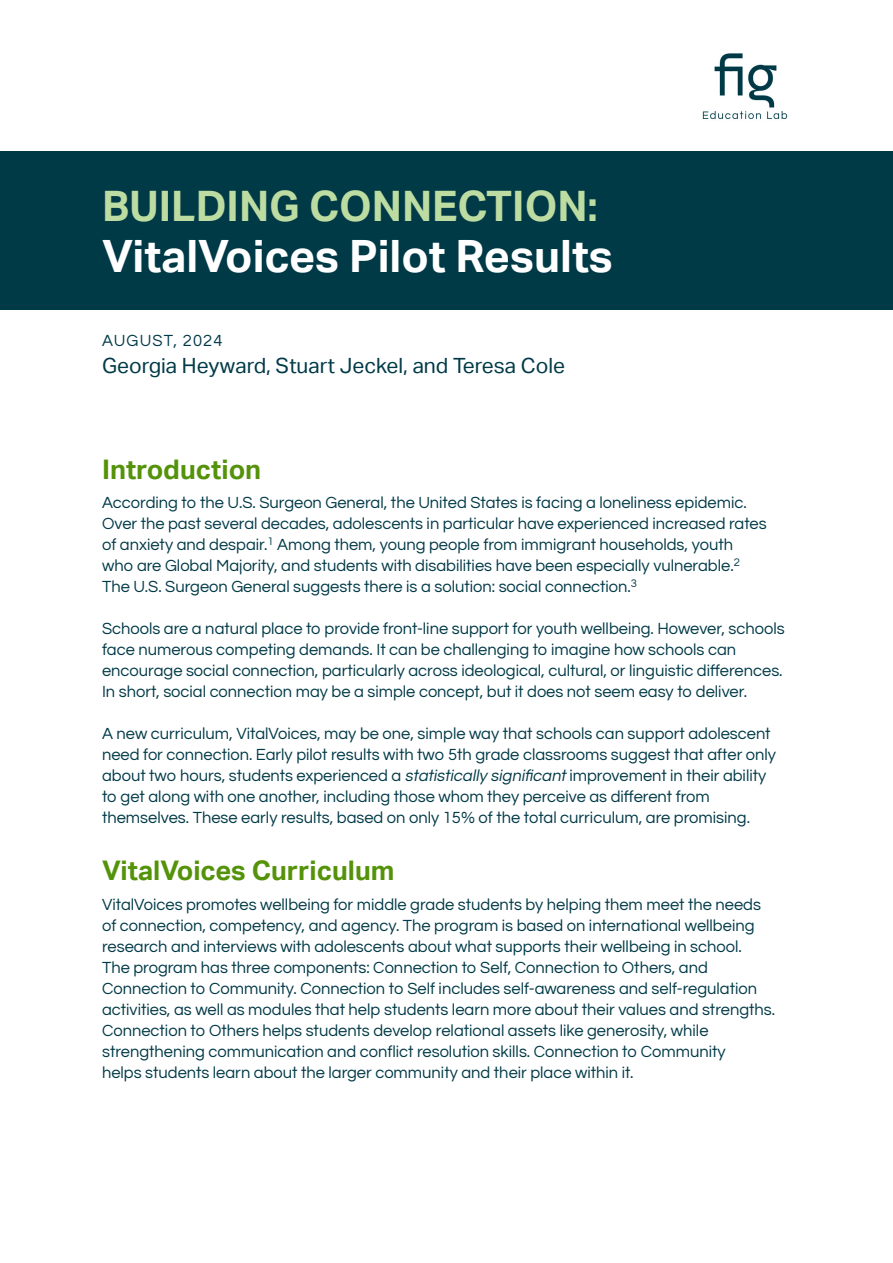
<style>
.page{position:relative;width:893px;height:1263px;background:#fff}
.page>*{position:absolute;margin:0;border:0;box-sizing:border-box;transform-origin:0 0}
.t1{font:700 44.55px "Aktiv Grotesk";color:#fff}
.t2{font:700 42px "Aktiv Grotesk";color:#bddca2}
.t3{font:700 27px "Aktiv Grotesk";color:#549309}
.t4{font:21px "Aktiv Grotesk";color:#003a47}
.t5{font:16.5px/21px "Questrial";color:#003a47}
.t6{font:16.5px "Questrial";letter-spacing:.07em;color:#003a47}
.s1{font-style:italic}
</style>
<div class="page">
<div style="left:0;top:151px;width:893px;height:158px;background:#003a47"></div>
<img style="left:702px;top:53px;width:86px;height:67px">
<h2 class="t2" style="left:102px;top:181px;width:497px">BUILDING CONNECTION:</h2>
<h1 class="t1" style="left:102px;top:230px;width:512px">VitalVoices Pilot Results</h1>
<p class="t6" style="left:102px;top:329px;width:122px">AUGUST, 2024</p>
<p class="t4" style="left:102px;top:354px;width:465px">Georgia Heyward, Stuart Jeckel, and Teresa Cole</p>
<h3 class="t3" style="left:102px;top:454px;width:161px">Introduction</h3>
<p class="t5" style="left:102px;top:493px;width:666px">According to the U.S. Surgeon General, the United States is facing a loneliness epidemic.<br>Over the past several decades, adolescents in particular have experienced increased rates of anxiety and despair.<sup>1</sup> Among them, young people from immigrant households, youth who are Global Majority, and students with disabilities have been especially vulnerable.<sup>2<br></sup>The U.S. Surgeon General suggests there is a solution: social connection.<sup>3</sup></p>
<p class="t5" style="left:102px;top:619px;width:684px">Schools are a natural place to provide front-line support for youth wellbeing. However, schools face numerous competing demands. It can be challenging to imagine how schools can encourage social connection, particularly across ideological, cultural, or linguistic differences.<br>In short, social connection may be a simple concept, but it does not seem easy to deliver.</p>
<p class="t5" style="left:102px;top:724px;width:676px">A new curriculum, VitalVoices, may be one, simple way that schools can support adolescent need for connection. Early pilot results with two 5th grade classrooms suggest that after only about two hours, students experienced a <span class="s1">statistically significant</span>improvement in their ability to get along with one another, including those whom they perceive as different from themselves. These early results, based on only 15% of the total curriculum, are promising.</p>
<h3 class="t3" style="left:102px;top:855px;width:294px">VitalVoices Curriculum</h3>
<p class="t5" style="left:102px;top:894px;width:675px">VitalVoices promotes wellbeing for middle grade students by helping them meet the needs of connection, competency, and agency. The program is based on international wellbeing research and interviews with adolescents about what supports their wellbeing in school.<br>The program has three components: Connection to Self, Connection to Others, and Connection to Community. Connection to Self includes self-awareness and self-regulation activities, as well as modules that help students learn more about their values and strengths.<br>Connection to Others helps students develop relational assets like generosity, while strengthening communication and conflict resolution skills. Connection to Community<br>helps students learn about the larger community and their place within it.</p>
</div>
